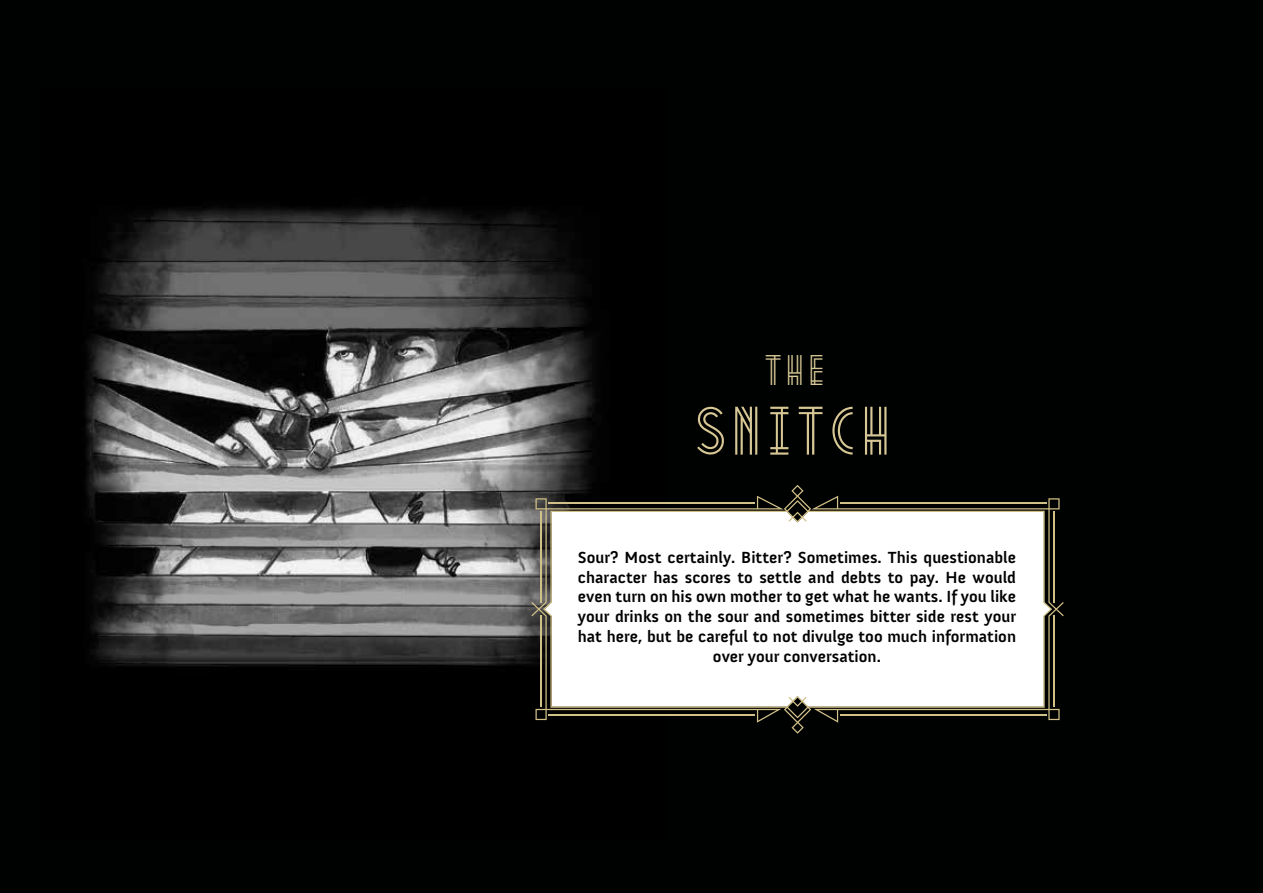
<style>
.page{position:relative;width:1263px;height:893px;background:#000101}
.page>*{position:absolute;margin:0;border:0;box-sizing:border-box;transform-origin:0 0}
.t1{font:60px "Metropolis 1920";letter-spacing:.1em;color:#d6c794}
.t2{font:37.5px "Metropolis 1920";color:#d6c794}
.t3{font:700 16.5px/19.8px "Anivers";color:#000;text-align:center}
</style>
<div class="page">
<img style="left:85px;top:206px;width:511px;height:460px">
<svg style="left:531px;top:485px;width:533px;height:249px"></svg>
<svg style="left:543px;top:500px;width:509px;height:218px;background:#e5e4e2"></svg>
<h2 class="t2" style="left:767px;top:340px;width:61px">THE</h2>
<h1 class="t1" style="left:700px;top:381px;width:196px">SNITCH</h1>
<p class="t3" style="left:578px;top:548px;width:440px">Sour? Most certainly. Bitter? Sometimes. This questionable character has scores to settle and debts to pay. He would even turn on his own mother to get what he wants. If you like your drinks on the sour and sometimes bitter side rest your hat here, but be careful to not divulge too much information over your conversation.</p>
</div>
